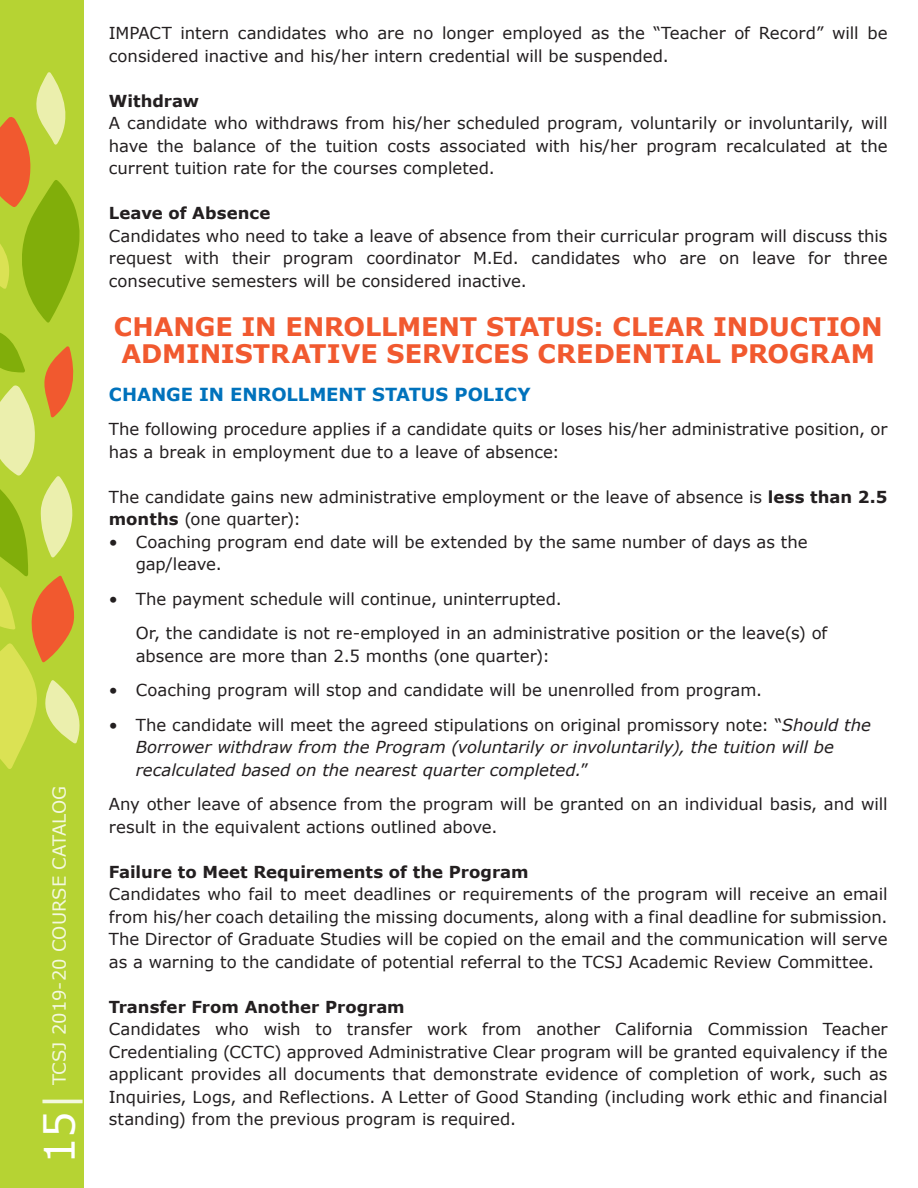
<style>
.page{position:relative;width:918px;height:1188px;background:#fff}
.page>*{position:absolute;margin:0;border:0;box-sizing:border-box;transform-origin:0 0}
.t1{font:42px "Verdana";color:#fff}
.t2{font:700 25.5px/27px "Verdana";letter-spacing:-.005em;color:#f1592f;text-align:center}
.t3{font:700 18px "Verdana";letter-spacing:-.005em;color:#0072bc}
.t4{font:18px "Verdana";color:rgb(255 255 255/.85)}
.t5{font:16.5px/22.5px "Verdana";color:#231f20}
.t6{font:italic 16.5px/22.5px "Verdana";letter-spacing:-.005em;color:#231f20}
.t7{font:700 16.5px "Verdana";color:#231f20}
.s1{color:rgb(255 255 255/.85)}
.s2{font-weight:700}
.s3{font-style:normal}
</style>
<div class="page">
<div style="left:0;top:0;width:83px;height:1188px;background:#b6d333"></div>
<svg style="left:0;top:72px;width:84px;height:698px"></svg>
<p class="t4" style="left:47px;top:1085px;width:301px;rotate:-90deg">TCSJ 2019-20 COURSE CATALOG</p>
<h1 class="t1" style="left:31px;top:1164px;width:74px;rotate:-90deg">15<span class="s1">|</span></h1>
<p class="t5" style="left:109px;top:22px;width:780px">IMPACT intern candidates who are no longer employed as the “Teacher of Record” will be considered inactive and his/her intern credential will be suspended.</p>
<p class="t7" style="left:109px;top:89px;width:92px">Withdraw</p>
<p class="t5" style="left:109px;top:112px;width:780px;text-align:justify">A candidate who withdraws from his/her scheduled program, voluntarily or involuntarily, will have the balance of the tuition costs associated with his/her program recalculated at the current tuition rate for the courses completed.</p>
<p class="t7" style="left:109px;top:201px;width:163px">Leave of Absence</p>
<p class="t5" style="left:109px;top:224px;width:780px;text-align:justify">Candidates who need to take a leave of absence from their curricular program will discuss this request with their program coordinator M.Ed. candidates who are on leave for three consecutive semesters will be considered inactive.</p>
<h2 class="t2" style="left:114px;top:313px;width:770px">CHANGE IN ENROLLMENT STATUS: CLEAR INDUCTION<br>ADMINISTRATIVE SERVICES CREDENTIAL PROGRAM</h2>
<p class="t3" style="left:109px;top:381px;width:423px">CHANGE IN ENROLLMENT STATUS POLICY</p>
<p class="t5" style="left:109px;top:418px;width:780px">The following procedure applies if a candidate quits or loses his/her administrative position, or has a break in employment due to a leave of absence:</p>
<p class="t5" style="left:109px;top:485px;width:780px">The candidate gains new administrative employment or the leave of absence is <span class="s2">less than 2.5 months</span> (one quarter):</p>
<p class="t5" style="left:136px;top:530px;width:673px;text-indent:-27px">• Coaching program end date will be extended by the same number of days as the gap/leave.</p>
<p class="t5" style="left:136px;top:581px;width:693px;line-height:34.5px;text-indent:-27px">• The payment schedule will continue, uninterrupted.<br>Or, the candidate is not re-employed in an administrative position or the leave(s) of</p>
<p class="t5" style="left:136px;top:644px;width:416px">absence are more than 2.5 months (one quarter):</p>
<p class="t5" style="left:109px;top:679px;width:655px">• Coaching program will stop and candidate will be unenrolled from program.</p>
<p class="t6" style="left:136px;top:713px;width:737px;text-indent:-27px"><span class="s3">• The candidate will meet the agreed stipulations on original promissory note: “</span>Should the<br>Borrower withdraw from the Program (voluntarily or involuntarily), the tuition will be recalculated based on the nearest quarter completed.<span class="s3">”</span></p>
<p class="t5" style="left:109px;top:793px;width:780px">Any other leave of absence from the program will be granted on an individual basis, and will result in the equivalent actions outlined above.</p>
<p class="t7" style="left:109px;top:860px;width:421px">Failure to Meet Requirements of the Program</p>
<p class="t5" style="left:109px;top:883px;width:780px;text-align:justify">Candidates who fail to meet deadlines or requirements of the program will receive an email from his/her coach detailing the missing documents, along with a final deadline for submission.<br>The Director of Graduate Studies will be copied on the email and the communication will serve as a warning to the candidate of potential referral to the TCSJ Academic Review Committee.</p>
<p class="t7" style="left:109px;top:995px;width:297px">Transfer From Another Program</p>
<p class="t5" style="left:109px;top:1018px;width:780px;text-align:justify">Candidates who wish to transfer work from another California Commission Teacher Credentialing (CCTC) approved Administrative Clear program will be granted equivalency if the applicant provides all documents that demonstrate evidence of completion of work, such as Inquiries, Logs, and Reflections. A Letter of Good Standing (including work ethic and financial standing) from the previous program is required.</p>
</div>
